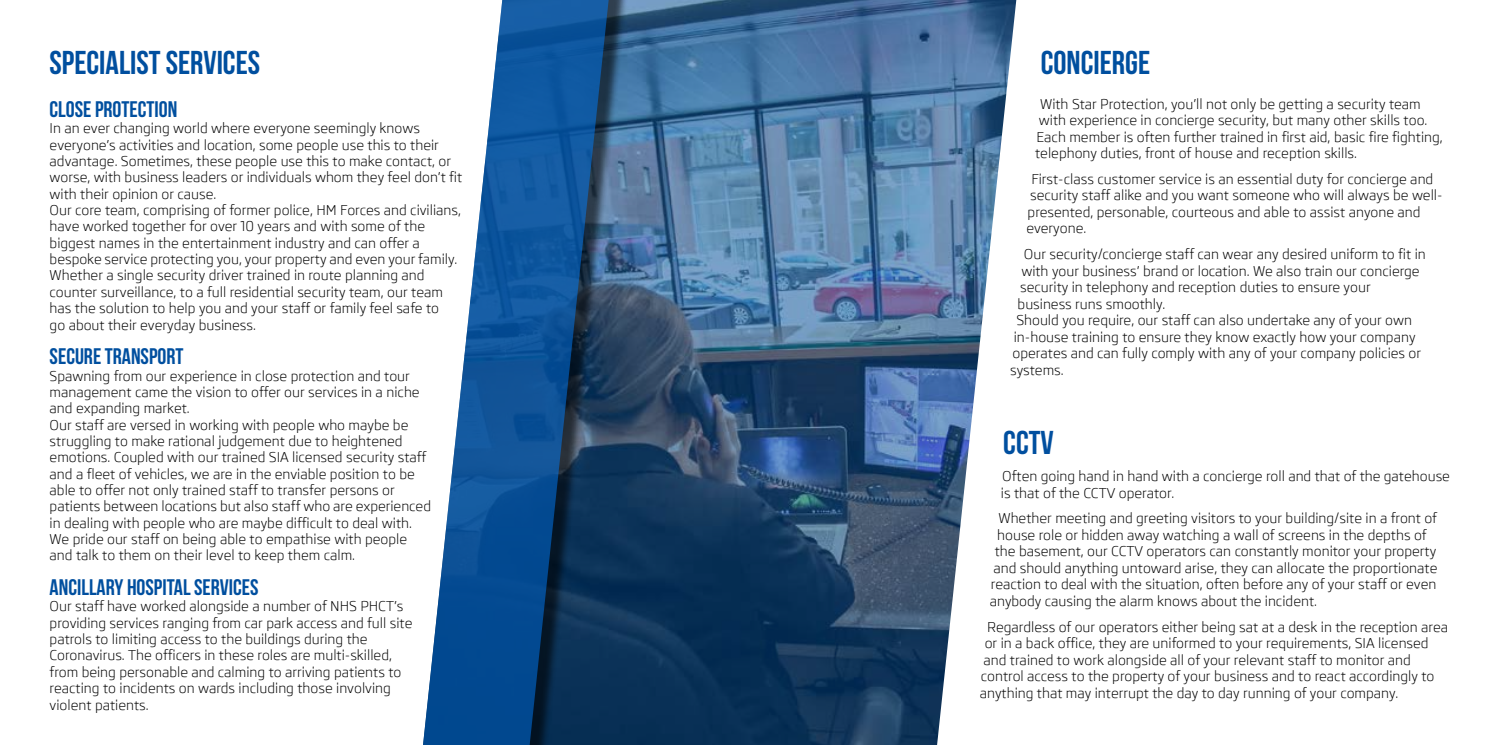
<style>
.page{position:relative;width:1489px;height:745px;background:#fff}
.page>*{position:absolute;margin:0;border:0;box-sizing:border-box;transform-origin:0 0}
.t1{font:700 33px "Bebas Neue";color:#004f9f}
.t2{font:700 22.5px "Bebas Neue";color:#004f9f}
.t3{font:13.75px/16.4px "Skoda Pro";color:#000}
</style>
<div class="page">
<svg style="left:628px;top:0;width:309px;height:744px;background:#375d83"></svg>
<div style="left:428px;top:0;width:200px;height:744px;background:#000;opacity:.75"></div>
<svg style="left:423px;top:0;width:186px;height:744px"></svg>
<svg style="left:937px;top:0;width:80px;height:744px"></svg>
<h1 class="t1" style="left:50px;top:45px;width:212px">SPECIALIST SERVICES</h1>
<h2 class="t2" style="left:50px;top:97px;width:129px">CLOSE PROTECTION</h2>
<p class="t3" style="left:50px;top:120px;width:414px">In an ever changing world where everyone seemingly knows everyone’s activities and location, some people use this to their advantage. Sometimes, these people use this to make contact, or worse, with business leaders or individuals whom they feel don’t fit with their opinion or cause.<br>Our core team, comprising of former police, HM Forces and civilians, have worked together for over 10 years and with some of the biggest names in the entertainment industry and can offer a bespoke service protecting you, your property and even your family.<br>Whether a single security driver trained in route planning and counter surveillance, to a full residential security team, our team has the solution to help you and your staff or family feel safe to<br>go about their everyday business.</p>
<h2 class="t2" style="left:50px;top:344px;width:135px">SECURE TRANSPORT</h2>
<p class="t3" style="left:50px;top:367px;width:383px">Spawning from our experience in close protection and tour management came the vision to offer our services in a niche and expanding market.<br>Our staff are versed in working with people who maybe be struggling to make rational judgement due to heightened emotions. Coupled with our trained SIA licensed security staff and a fleet of vehicles, we are in the enviable position to be able to offer not only trained staff to transfer persons or patients between locations but also staff who are experienced in dealing with people who are maybe difficult to deal with.<br>We pride our staff on being able to empathise with people and talk to them on their level to keep them calm.</p>
<h2 class="t2" style="left:50px;top:574px;width:210px">ANCILLARY HOSPITAL SERVICES</h2>
<p class="t3" style="left:50px;top:598px;width:364px">Our staff have worked alongside a number of NHS PHCT’s providing services ranging from car park access and full site patrols to limiting access to the buildings during the Coronavirus. The officers in these roles are multi-skilled, from being personable and calming to arriving patients to reacting to incidents on wards including those involving violent patients.</p>
<h1 class="t1" style="left:1040px;top:45px;width:111px">CONCIERGE</h1>
<p class="t3" style="left:1035px;top:96px;width:409px;text-indent:5px">With Star Protection, you’ll not only be getting a security team with experience in concierge security, but many other skills too.<br>Each member is often further trained in first aid, basic fire fighting, telephony duties, front of house and reception skills.</p>
<p class="t3" style="left:1026px;top:171px;width:418px;text-indent:5px">First-class customer service is an essential duty for concierge and security staff alike and you want someone who will always be well&shy;presented, personable, courteous and able to assist anyone and everyone.</p>
<p class="t3" style="left:1023px;top:246px;width:403px">Our security/concierge staff can wear any desired uniform to fit in</p>
<p class="t3" style="left:1021px;top:262px;width:400px">with your business’ brand or location. We also train our concierge</p>
<p class="t3" style="left:1020px;top:279px;width:352px">security in telephony and reception duties to ensure your</p>
<p class="t3" style="left:1017px;top:295px;width:149px">business runs smoothly.</p>
<p class="t3" style="left:1016px;top:312px;width:397px">Should you require, our staff can also undertake any of your own</p>
<p class="t3" style="left:1013px;top:328px;width:403px">in-house training to ensure they know exactly how your company</p>
<p class="t3" style="left:1012px;top:345px;width:410px">operates and can fully comply with any of your company policies or</p>
<p class="t3" style="left:1010px;top:361px;width:55px">systems.</p>
<h1 class="t1" style="left:1003px;top:424px;width:52px">CCTV</h1>
<p class="t3" style="left:1000px;top:468px;width:450px">Often going hand in hand with a concierge roll and that of the gatehouse is that of the CCTV operator.</p>
<p class="t3" style="left:998px;top:510px;width:440px">Whether meeting and greeting visitors to your building/site in a front of</p>
<p class="t3" style="left:997px;top:526px;width:431px">house role or hidden away watching a wall of screens in the depths of</p>
<p class="t3" style="left:994px;top:543px;width:443px">the basement, our CCTV operators can constantly monitor your property</p>
<p class="t3" style="left:993px;top:559px;width:445px">and should anything untoward arise, they can allocate the proportionate</p>
<p class="t3" style="left:990px;top:576px;width:447px">reaction to deal with the situation, often before any of your staff or even</p>
<p class="t3" style="left:989px;top:592px;width:329px">anybody causing the alarm knows about the incident.</p>
<p class="t3" style="left:987px;top:618px;width:462px">Regardless of our operators either being sat at a desk in the reception area</p>
<p class="t3" style="left:984px;top:634px;width:445px">or in a back office, they are uniformed to your requirements, SIA licensed</p>
<p class="t3" style="left:983px;top:651px;width:429px">and trained to work alongside all of your relevant staff to monitor and</p>
<p class="t3" style="left:980px;top:667px;width:455px">control access to the property of your business and to react accordingly to</p>
<p class="t3" style="left:979px;top:684px;width:420px">anything that may interrupt the day to day running of your company.</p>
</div>
